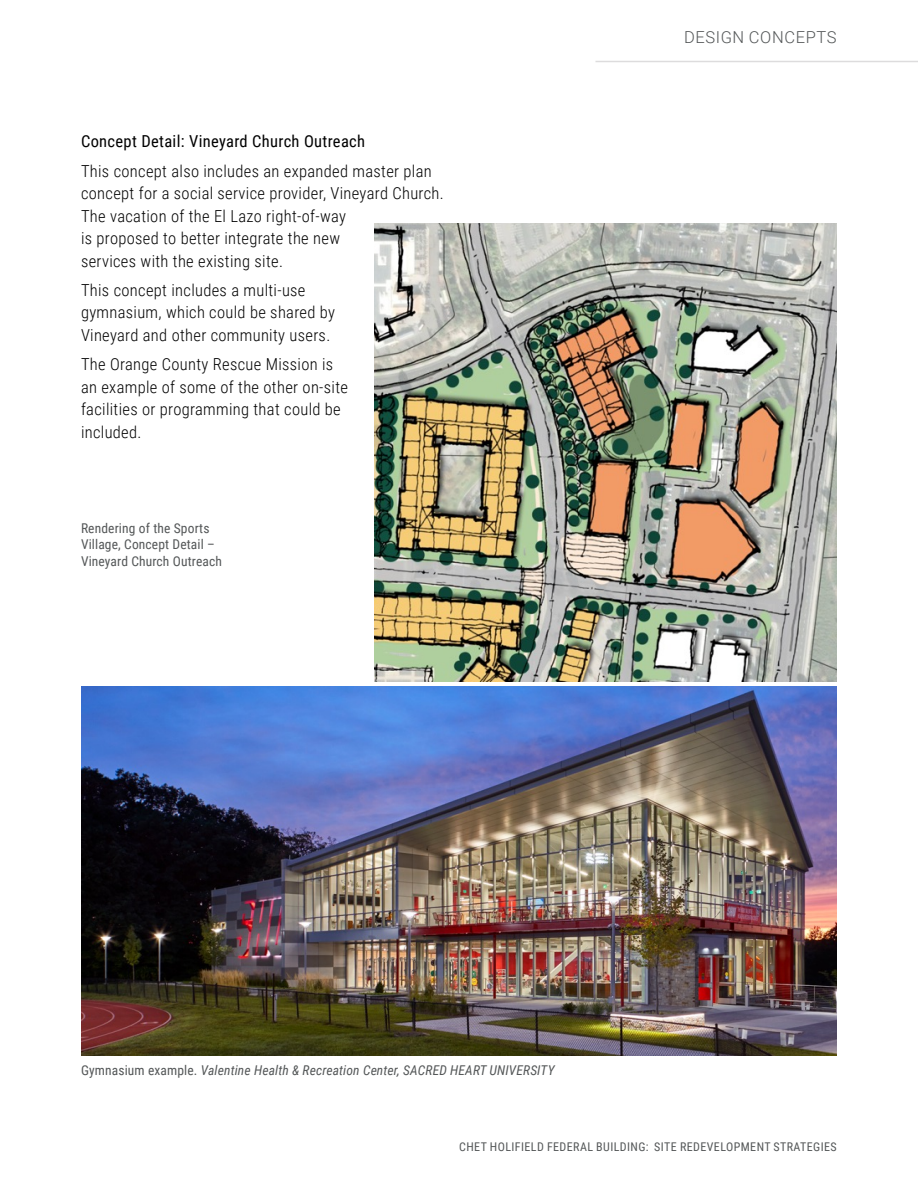
<style>
.page{position:relative;width:918px;height:1188px;background:#fff}
.page>*{position:absolute;margin:0;border:0;box-sizing:border-box;transform-origin:0 0}
.t1{font:300 16.5px/22.5px "Roboto Condensed";letter-spacing:.02em;color:#000}
.t2{font:16.5px "Roboto Condensed";letter-spacing:.02em;color:#000}
.t3{font:300 16.5px "Roboto";letter-spacing:.035em;color:#545758}
.t4{font:italic 13.5px "Roboto Condensed";letter-spacing:.01em;color:#545758}
.t5{font:13.5px/16.5px "Roboto Condensed";letter-spacing:.01em;color:#545758}
.t6{font:12px "Roboto Condensed";letter-spacing:.035em;color:#545758}
.s1{font-style:normal}
</style>
<div class="page">
<hr style="left:596px;top:61px;width:322px;height:1px;background:#dddcdd">
<img style="left:81px;top:687px;width:756px;height:369px">
<img style="left:375px;top:223px;width:462px;height:458px">
<p class="t2" style="left:81px;top:130px;width:286px">Concept Detail: Vineyard Church Outreach</p>
<p class="t1" style="left:81px;top:159px;width:364px">This concept also includes an expanded master plan concept for a social service provider, Vineyard Church.<br>The vacation of the El Lazo right-of-way<br>is proposed to better integrate the new<br>services with the existing site.</p>
<p class="t1" style="left:81px;top:278px;width:256px">This concept includes a multi-use gymnasium, which could be shared by<br>Vineyard and other community users.</p>
<p class="t1" style="left:81px;top:352px;width:269px">The Orange County Rescue Mission is an example of some of the other on-site facilities or programming that could be included.</p>
<p class="t5" style="left:81px;top:519px;width:142px">Rendering of the Sports<br>Village, Concept Detail –<br>Vineyard Church Outreach</p>
<p class="t3" style="left:684px;top:26px;width:154px">DESIGN CONCEPTS</p>
<p class="t4" style="left:81px;top:1061px;width:475px"><span class="s1">Gymnasium example.</span> Valentine Health &amp; Recreation Center, SACRED HEART UNIVERSITY</p>
<p class="t6" style="left:459px;top:1139px;width:379px">CHET HOLIFIELD FEDERAL BUILDING: SITE REDEVELOPMENT STRATEGIES</p>
</div>
